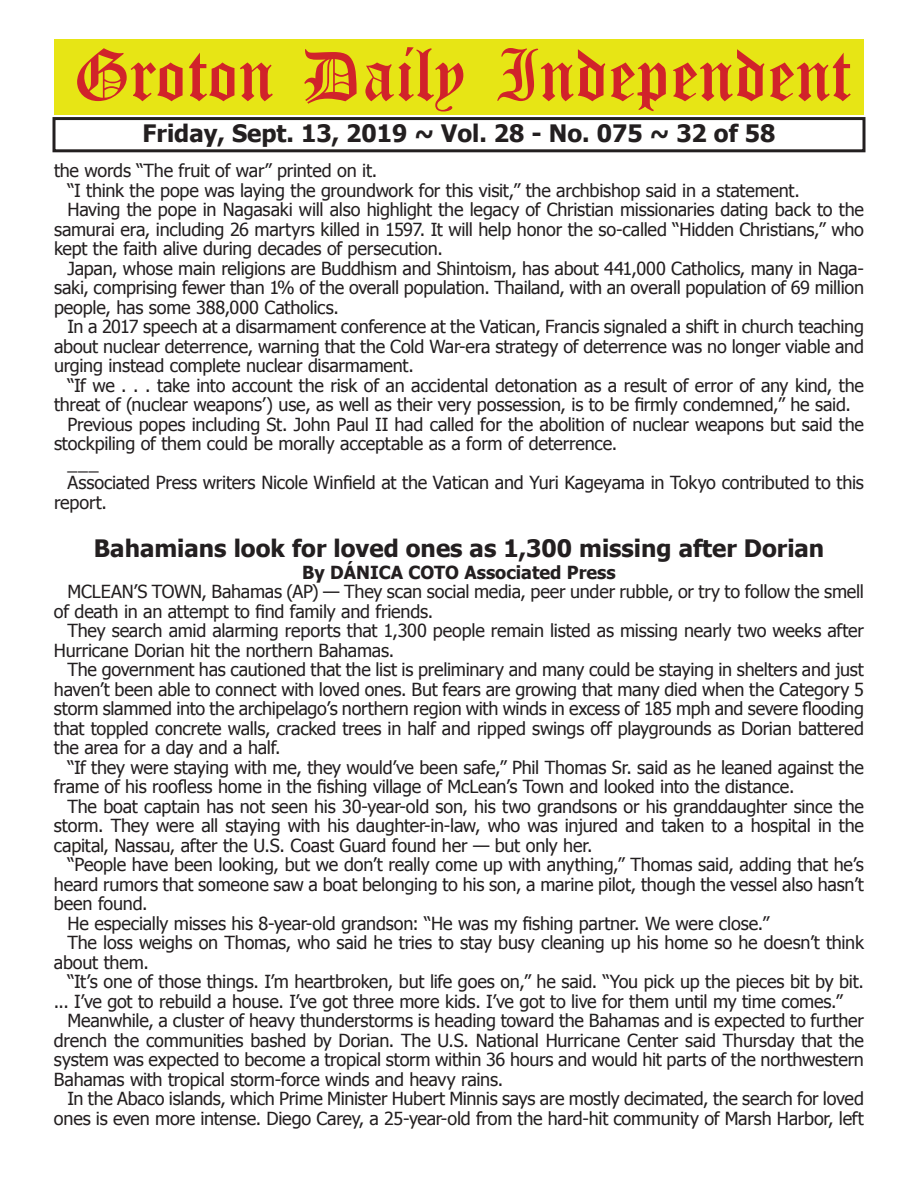
<style>
.page{position:relative;width:918px;height:1188px;background:#fff}
.page>*{position:absolute;margin:0;border:0;box-sizing:border-box;transform-origin:0 0}
.t1{font:54px "Old English Five";color:#d1232a}
.t2{font:700 24px "Tahoma";color:#231f20}
.t3{font:18px/19.5px "Tahoma";letter-spacing:-.01em;color:#231f20}
.t4{font:700 18px "Tahoma";color:#231f20}
</style>
<div class="page">
<div style="left:52px;top:117px;width:814px;height:35px;border:3px solid #231f20"></div>
<div style="left:54px;top:40px;width:810px;height:75px;background:#e7e515"></div>
<h1 class="t1" style="left:73px;top:50px;width:779px">Groton Daily Independent</h1>
<h2 class="t2" style="left:143px;top:116px;width:634px">Friday, Sept. 13, 2019 ~ Vol. 28 - No. 075 ~ 32 of 58</h2>
<p class="t3" style="left:54px;top:160px;width:325px">the words “The fruit of war” printed on it.</p>
<p class="t3" style="left:68px;top:180px;width:734px">“I think the pope was laying the groundwork for this visit,” the archbishop said in a statement.</p>
<p class="t3" style="left:68px;top:199px;width:798px">Having the pope in Nagasaki will also highlight the legacy of Christian missionaries dating back to the</p>
<p class="t3" style="left:54px;top:219px;width:812px">samurai era, including 26 martyrs killed in 1597. It will help honor the so-called “Hidden Christians,” who</p>
<p class="t3" style="left:54px;top:238px;width:390px">kept the faith alive during decades of persecution.</p>
<p class="t3" style="left:68px;top:258px;width:798px">Japan, whose main religions are Buddhism and Shintoism, has about 441,000 Catholics, many in Naga-</p>
<p class="t3" style="left:54px;top:277px;width:812px">saki, comprising fewer than 1% of the overall population. Thailand, with an overall population of 69 million</p>
<p class="t3" style="left:54px;top:297px;width:286px">people, has some 388,000 Catholics.</p>
<p class="t3" style="left:68px;top:316px;width:798px">In a 2017 speech at a disarmament conference at the Vatican, Francis signaled a shift in church teaching</p>
<p class="t3" style="left:54px;top:336px;width:811px">about nuclear deterrence, warning that the Cold War-era strategy of deterrence was no longer viable and</p>
<p class="t3" style="left:54px;top:355px;width:361px">urging instead complete nuclear disarmament.</p>
<p class="t3" style="left:68px;top:375px;width:798px">“If we . . . take into account the risk of an accidental detonation as a result of error of any kind, the</p>
<p class="t3" style="left:54px;top:394px;width:798px">threat of (nuclear weapons’) use, as well as their very possession, is to be firmly condemned,” he said.</p>
<p class="t3" style="left:68px;top:414px;width:798px">Previous popes including St. John Paul II had called for the abolition of nuclear weapons but said the</p>
<p class="t3" style="left:54px;top:433px;width:565px">stockpiling of them could be morally acceptable as a form of deterrence.</p>
<p class="t3" style="left:68px;top:453px;width:33px">___</p>
<p class="t3" style="left:68px;top:472px;width:798px">Associated Press writers Nicole Winfield at the Vatican and Yuri Kageyama in Tokyo contributed to this</p>
<p class="t3" style="left:54px;top:492px;width:55px">report.</p>
<h2 class="t2" style="left:94px;top:532px;width:732px">Bahamians look for loved ones as 1,300 missing after Dorian</h2>
<p class="t4" style="left:302px;top:560px;width:315px">By DÁNICA COTO Associated Press</p>
<p class="t3" style="left:54px;top:581px;width:812px;text-indent:14px">MCLEAN’S TOWN, Bahamas (AP) — They scan social media, peer under rubble, or try to follow the smell of death in an attempt to find family and friends.</p>
<p class="t3" style="left:54px;top:620px;width:812px;text-indent:14px">They search amid alarming reports that 1,300 people remain listed as missing nearly two weeks after<br>Hurricane Dorian hit the northern Bahamas.</p>
<p class="t3" style="left:54px;top:659px;width:812px;text-align:justify;text-indent:14px">The government has cautioned that the list is preliminary and many could be staying in shelters and just haven’t been able to connect with loved ones. But fears are growing that many died when the Category 5 storm slammed into the archipelago’s northern region with winds in excess of 185 mph and severe flooding that toppled concrete walls, cracked trees in half and ripped swings off playgrounds as Dorian battered the area for a day and a half.</p>
<p class="t3" style="left:54px;top:757px;width:811px;text-indent:14px">“If they were staying with me, they would’ve been safe,” Phil Thomas Sr. said as he leaned against the frame of his roofless home in the fishing village of McLean’s Town and looked into the distance.</p>
<p class="t3" style="left:54px;top:796px;width:812px;text-align:justify;text-indent:14px">The boat captain has not seen his 30-year-old son, his two grandsons or his granddaughter since the storm. They were all staying with his daughter-in-law, who was injured and taken to a hospital in the capital, Nassau, after the U.S. Coast Guard found her — but only her.</p>
<p class="t3" style="left:67px;top:854px;width:798px">“People have been looking, but we don’t really come up with anything,” Thomas said, adding that he’s</p>
<p class="t3" style="left:54px;top:874px;width:811px">heard rumors that someone saw a boat belonging to his son, a marine pilot, though the vessel also hasn’t</p>
<p class="t3" style="left:54px;top:893px;width:95px">been found.</p>
<p class="t3" style="left:67px;top:913px;width:703px">He especially misses his 8-year-old grandson: “He was my fishing partner. We were close.”</p>
<p class="t3" style="left:67px;top:932px;width:798px">The loss weighs on Thomas, who said he tries to stay busy cleaning up his home so he doesn’t think</p>
<p class="t3" style="left:54px;top:952px;width:96px">about them.</p>
<p class="t3" style="left:67px;top:971px;width:798px">“It’s one of those things. I’m heartbroken, but life goes on,” he said. “You pick up the pieces bit by bit.</p>
<p class="t3" style="left:54px;top:991px;width:790px">... I’ve got to rebuild a house. I’ve got three more kids. I’ve got to live for them until my time comes.”</p>
<p class="t3" style="left:67px;top:1010px;width:798px">Meanwhile, a cluster of heavy thunderstorms is heading toward the Bahamas and is expected to further</p>
<p class="t3" style="left:54px;top:1030px;width:811px">drench the communities bashed by Dorian. The U.S. National Hurricane Center said Thursday that the</p>
<p class="t3" style="left:54px;top:1049px;width:811px">system was expected to become a tropical storm within 36 hours and would hit parts of the northwestern</p>
<p class="t3" style="left:54px;top:1069px;width:451px">Bahamas with tropical storm-force winds and heavy rains.</p>
<p class="t3" style="left:67px;top:1088px;width:798px">In the Abaco islands, which Prime Minister Hubert Minnis says are mostly decimated, the search for loved</p>
<p class="t3" style="left:54px;top:1108px;width:811px">ones is even more intense. Diego Carey, a 25-year-old from the hard-hit community of Marsh Harbor, left</p>
</div>
